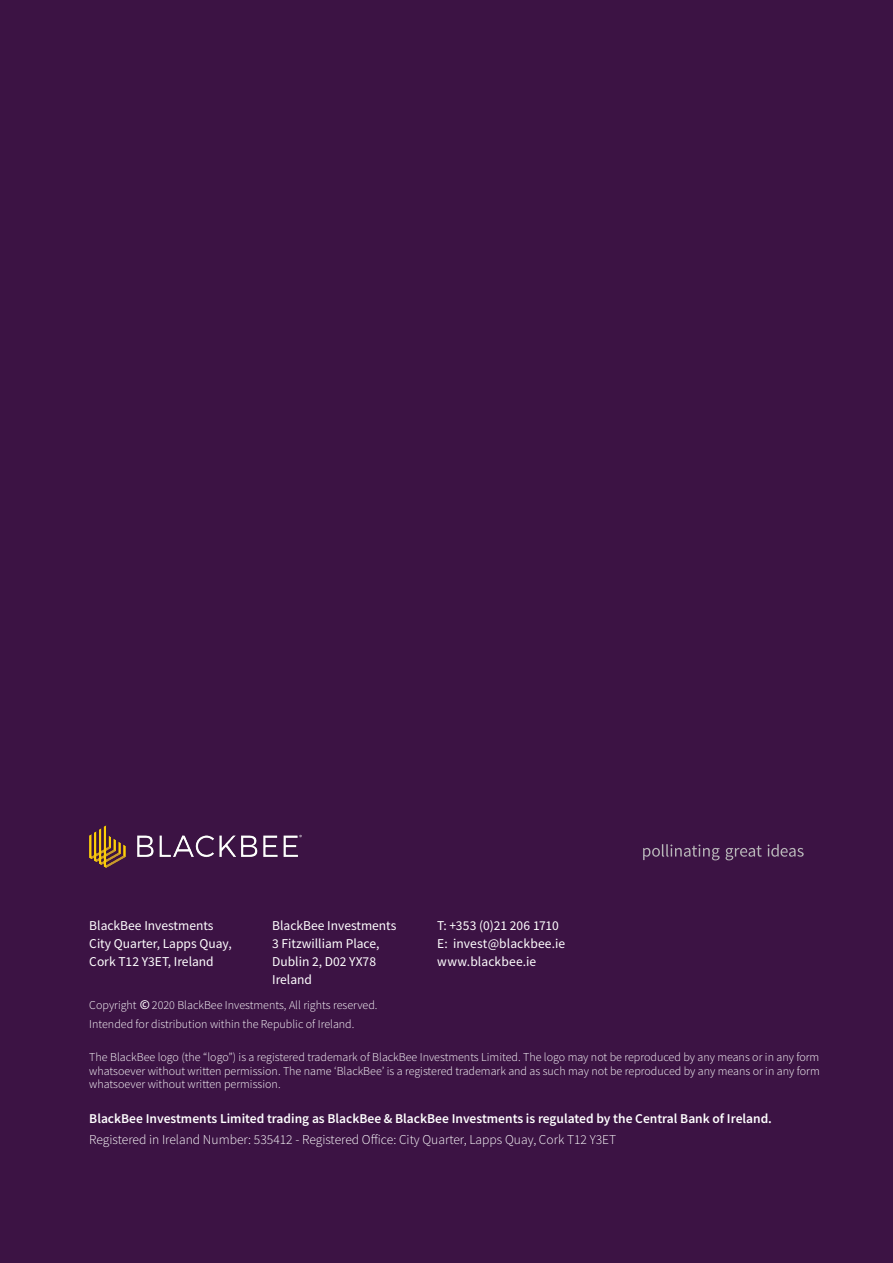
<style>
.page{position:relative;width:893px;height:1263px;background:#3c1344}
.page>*{position:absolute;margin:0;border:0;box-sizing:border-box;transform-origin:0 0}
.t1{font:13.5px/18px "Source Sans Pro";color:#fff}
.t2{font:600 13.5px "Source Sans Pro";color:#fff}
.t3{font:300 13.5px "Source Sans Pro";color:#fff}
.t4{font:300 12px/13.5px "Source Sans Pro";color:#fff;text-align:justify}
.s1{font-family:"Aller";font-weight:400;font-style:italic}
</style>
<div class="page">
<svg style="left:643px;top:844px;width:119px;height:16px"></svg>
<svg style="left:768px;top:844px;width:36px;height:13px"></svg>
<img style="left:89px;top:826px;width:213px;height:41px">
<p class="t1" style="left:89px;top:916px;width:126px">BlackBee Investments</p>
<p class="t1" style="left:89px;top:934px;width:144px">City Quarter, Lapps Quay,</p>
<p class="t1" style="left:89px;top:952px;width:126px">Cork T12 Y3ET, Ireland</p>
<p class="t1" style="left:272px;top:916px;width:126px">BlackBee Investments</p>
<p class="t1" style="left:272px;top:934px;width:109px">3 Fitzwilliam Place,</p>
<p class="t1" style="left:272px;top:952px;width:105px">Dublin 2, D02 YX78<br>Ireland</p>
<p class="t4" style="left:89px;top:998px;width:290px">Copyright <span class="s1">©</span> 2020 BlackBee Investments, All rights reserved.</p>
<p class="t4" style="left:89px;top:1017px;width:267px">Intended for distribution within the Republic of Ireland.</p>
<p class="t1" style="left:437px;top:916px;width:130px">T: +353 (0)21 206 1710<br>E: invest@blackbee.ie</p>
<p class="t1" style="left:437px;top:952px;width:101px">www.blackbee.ie</p>
<p class="t4" style="left:89px;top:1050px;width:732px">The BlackBee logo (the “logo”) is a registered trademark of BlackBee Investments Limited. The logo may not be reproduced by any means or in any form whatsoever without written permission. The name ‘BlackBee’ is a registered trademark and as such may not be reproduced by any means or in any form whatsoever without written permission.</p>
<p class="t2" style="left:89px;top:1109px;width:684px">BlackBee Investments Limited trading as BlackBee &amp; BlackBee Investments is regulated by the Central Bank of Ireland.</p>
<p class="t3" style="left:89px;top:1131px;width:528px">Registered in Ireland Number: 535412 - Registered Office: City Quarter, Lapps Quay, Cork T12 Y3ET</p>
</div>
